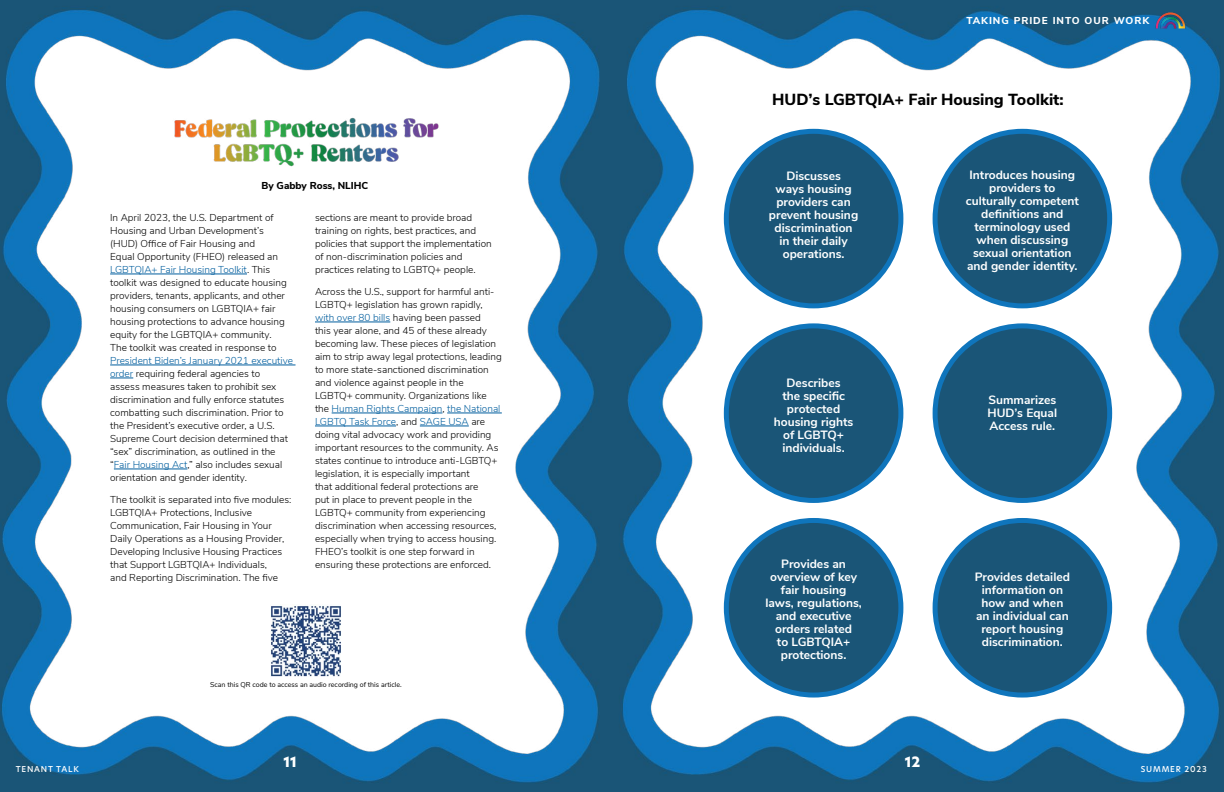
<style>
.page{position:relative;width:1224px;height:792px;background:#fff}
.page>*{position:absolute;margin:0;border:0;box-sizing:border-box;transform-origin:0 0}
.t1{font:800 16px "Nunito Sans";color:#000}
.t2{font:800 14px "New Hero";color:#fff}
.t3{font:700 12px/13px "Nunito Sans";color:#fff;text-align:center}
.t4{font:300 10px/13px "Nunito Sans";color:#000}
.t5{font:800 10px "Nunito Sans";letter-spacing:.1em;color:#fff}
.t6{font:800 10px "Nunito Sans";color:#000}
.t7{font:500 8px "New Hero";letter-spacing:.1em;color:#fff}
.t8{font:7px "Nunito Sans";color:#000}
.s1{color:#005e9e}
</style>
<div class="page">
<img style="left:0;top:0;width:1224px;height:792px">
<hr style="left:110px;top:274px;width:137px;height:1px;background:#005e9e">
<hr style="left:110px;top:365px;width:186px;height:1px;background:#005e9e">
<svg style="left:110px;top:378px;width:23px;height:1px"></svg>
<hr style="left:114px;top:469px;width:73px;height:1px;background:#005e9e">
<hr style="left:315px;top:322px;width:75px;height:1px;background:#005e9e">
<hr style="left:332px;top:413px;width:110px;height:1px;background:#005e9e">
<hr style="left:447px;top:413px;width:55px;height:1px;background:#005e9e">
<hr style="left:315px;top:426px;width:81px;height:1px;background:#005e9e">
<hr style="left:420px;top:426px;width:49px;height:1px;background:#005e9e">
<div style="left:935px;top:131px;width:175px;height:175px;background:#1a5577;border-radius:50%"></div>
<div style="left:933px;top:129px;width:179px;height:179px;border:5px solid #0f75bc;border-radius:50%"></div>
<div style="left:726px;top:131px;width:175px;height:175px;background:#1a5577;border-radius:50%"></div>
<div style="left:724px;top:129px;width:179px;height:179px;border:5px solid #0f75bc;border-radius:50%"></div>
<div style="left:726px;top:326px;width:175px;height:174px;background:#1a5577;border-radius:50%"></div>
<div style="left:724px;top:323px;width:179px;height:180px;border:5px solid #0f75bc;border-radius:50%"></div>
<div style="left:726px;top:520px;width:175px;height:175px;background:#1a5577;border-radius:50%"></div>
<div style="left:724px;top:518px;width:179px;height:180px;border:5px solid #0f75bc;border-radius:50%"></div>
<div style="left:935px;top:520px;width:175px;height:175px;background:#1a5577;border-radius:50%"></div>
<div style="left:933px;top:518px;width:179px;height:180px;border:5px solid #0f75bc;border-radius:50%"></div>
<div style="left:935px;top:326px;width:175px;height:174px;background:#1a5577;border-radius:50%"></div>
<div style="left:933px;top:323px;width:179px;height:180px;border:5px solid #0f75bc;border-radius:50%"></div>
<img style="left:98px;top:104px;width:407px;height:67px">
<img style="left:270px;top:605px;width:72px;height:72px">
<img style="left:1154px;top:12px;width:33px;height:18px">
<p class="t6" style="left:262px;top:178px;width:108px">By Gabby Ross, NLIHC</p>
<p class="t4" style="left:110px;top:210px;width:178px">In April 2023, the U.S. Department of Housing and Urban Development’s (HUD) Office of Fair Housing and<br>Equal Opportunity (FHEO) released an <span class="s1">LGBTQIA+ Fair Housing Toolkit</span>. This toolkit was designed to educate housing providers, tenants, applicants, and other housing consumers on LGBTQIA+ fair housing protections to advance housing equity for the LGBTQIA+ community.<br>The toolkit was created in response to</p>
<p class="t4" style="left:110px;top:353px;width:184px"><span class="s1">President Biden’s January 2021 executive order</span> requiring federal agencies to<br>assess measures taken to prohibit sex discrimination and fully enforce statutes combatting such discrimination. Prior to the President’s executive order, a U.S.<br>Supreme Court decision determined that “sex” discrimination, as outlined in the “<span class="s1">Fair Housing Act</span>,” also includes sexual orientation and gender identity.</p>
<p class="t4" style="left:110px;top:492px;width:183px">The toolkit is separated into five modules:<br>LGBTQIA+ Protections, Inclusive Communication, Fair Housing in Your Daily Operations as a Housing Provider, Developing Inclusive Housing Practices that Support LGBTQIA+ Individuals,<br>and Reporting Discrimination. The five</p>
<p class="t4" style="left:315px;top:210px;width:178px">sections are meant to provide broad training on rights, best practices, and policies that support the implementation of non-discrimination policies and practices relating to LGBTQ+ people.</p>
<p class="t4" style="left:315px;top:284px;width:188px">Across the U.S., support for harmful anti-LGBTQ+ legislation has grown rapidly, <span class="s1">with over 80 bills</span> having been passed<br>this year alone, and 45 of these already becoming law. These pieces of legislation aim to strip away legal protections, leading to more state-sanctioned discrimination and violence against people in the LGBTQ+ community. Organizations like the <span class="s1">Human Rights Campaign</span>, <span class="s1">the National LGBTQ Task Force</span>, and <span class="s1">SAGE USA</span> are doing vital advocacy work and providing important resources to the community. As states continue to introduce anti-LGBTQ+ legislation, it is especially important<br>that additional federal protections are<br>put in place to prevent people in the LGBTQ+ community from experiencing discrimination when accessing resources, especially when trying to access housing.<br>FHEO’s toolkit is one step forward in ensuring these protections are enforced.</p>
<p class="t7" style="left:16px;top:763px;width:64px">TENANT TALK</p>
<p class="t8" style="left:210px;top:680px;width:193px">Scan this QR code to access an audio recording of this article.</p>
<h2 class="t2" style="left:284px;top:753px;width:15px">11</h2>
<p class="t5" style="left:966px;top:14px;width:184px">TAKING PRIDE INTO OUR WORK</p>
<h1 class="t1" style="left:772px;top:87px;width:293px">HUD’s LGBTQIA+ Fair Housing Toolkit:</h1>
<p class="t3" style="left:769px;top:169px;width:91px">Discusses<br>ways housing providers can prevent housing discrimination in their daily operations.</p>
<p class="t3" style="left:774px;top:375px;width:81px">Describes<br>the specific protected housing rights of LGBTQ+ individuals.</p>
<p class="t3" style="left:765px;top:557px;width:98px">Provides an overview of key fair housing laws, regulations, and executive orders related<br>to LGBTQIA+ protections.</p>
<h2 class="t2" style="left:905px;top:753px;width:17px">12</h2>
<p class="t3" style="left:966px;top:168px;width:114px">Introduces housing providers to culturally competent definitions and terminology used when discussing sexual orientation and gender identity.</p>
<p class="t3" style="left:988px;top:393px;width:71px;text-align:justify">Summarizes HUD’s Equal Access rule.</p>
<p class="t3" style="left:975px;top:570px;width:97px">Provides detailed information on how and when an individual can report housing discrimination.</p>
<p class="t7" style="left:1141px;top:763px;width:67px">SUMMER 2023</p>
</div>
